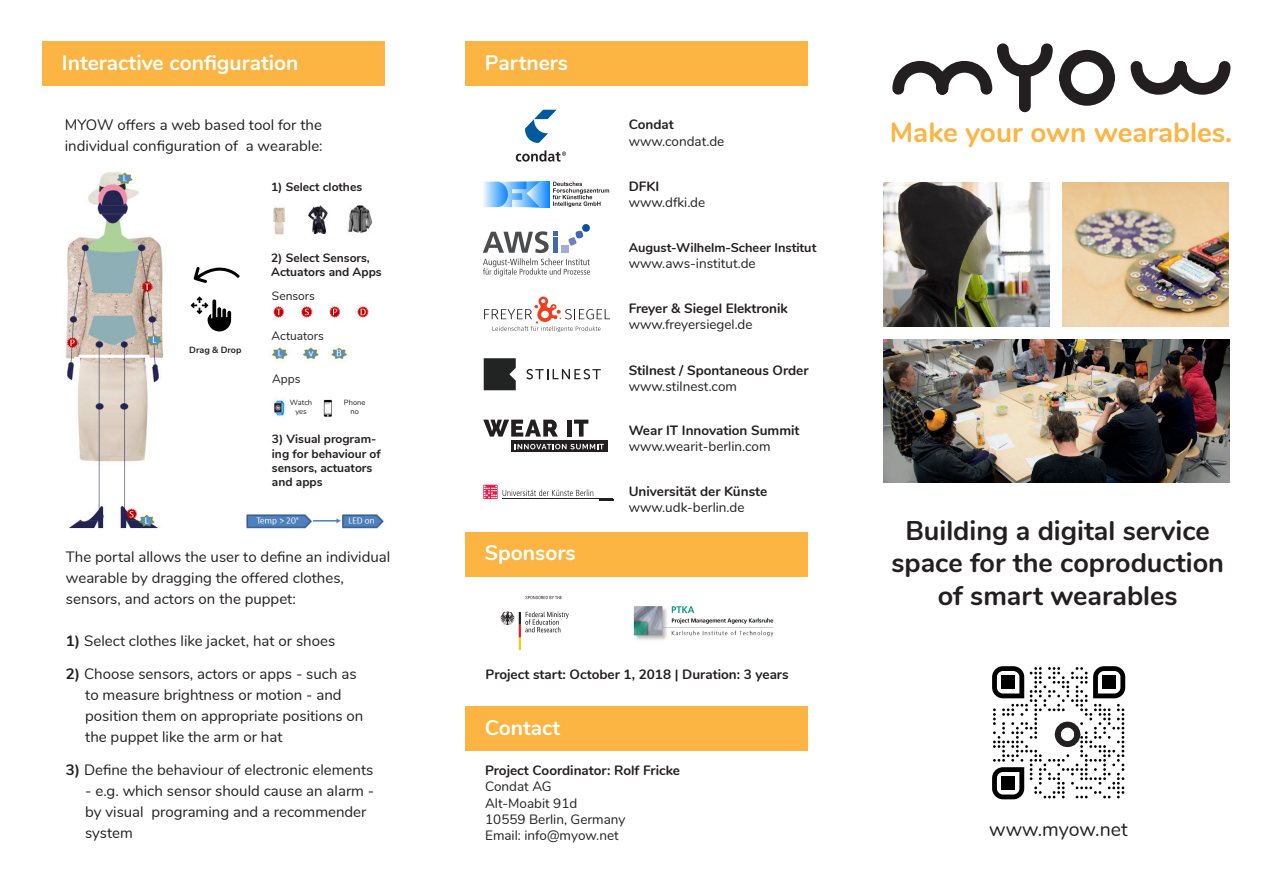
<style>
.page{position:relative;width:1263px;height:893px;background:#fff}
.page>*{position:absolute;margin:0;border:0;box-sizing:border-box;transform-origin:0 0}
.t1{font:700 27.9px "Nunito";color:#fcb442}
.t2{font:700 27px/32.4px "Nunito";color:#231f20;text-align:center}
.t3{font:700 21px "Nunito";color:#fff}
.t4{font:19.5px "Nunito";color:#231f20}
.t5{font:15px/21px "Nunito";color:#231f20}
.t6{font:700 13.5px/16.2px "Nunito";color:#231f20}
.t7{font:13.5px/16.2px "Nunito";color:#231f20}
.t8{font:700 12.75px "Nunito";color:#231f20}
.t9{font:700 12px/14.4px "Nunito";color:#231f20}
.t10{font:12px "Nunito";color:#231f20}
.t11{font:700 9px "Nunito";color:#231f20}
.t12{font:7.5px/9px "Nunito";color:#231f20;text-align:center}
.s1{font-weight:700}
.s2{font-weight:400}
</style>
<div class="page">
<svg style="left:892px;top:43px;width:339px;height:70px"></svg>
<img style="left:883px;top:183px;width:166px;height:144px">
<img style="left:1063px;top:183px;width:165px;height:144px">
<img style="left:883px;top:339px;width:346px;height:143px">
<svg style="left:992px;top:666px;width:134px;height:134px"></svg>
<div style="left:42px;top:41px;width:343px;height:45px;background:#fcb442"></div>
<img style="left:64px;top:171px;width:309px;height:358px">
<svg style="left:190px;top:296px;width:41px;height:35px"></svg>
<svg style="left:193px;top:267px;width:47px;height:16px"></svg>
<div style="left:465px;top:41px;width:343px;height:45px;background:#fcb442"></div>
<svg style="left:484px;top:358px;width:32px;height:32px"></svg>
<svg style="left:526px;top:369px;width:75px;height:10px"></svg>
<svg style="left:483px;top:420px;width:75px;height:17px"></svg>
<hr style="left:567px;top:420px;width:4px;height:17px;background:#231f20">
<svg style="left:574px;top:420px;width:14px;height:17px"></svg>
<svg style="left:511px;top:441px;width:96px;height:11px"></svg>
<svg style="left:515px;top:444px;width:89px;height:5px"></svg>
<svg style="left:483px;top:224px;width:107px;height:52px"></svg>
<hr style="left:553px;top:238px;width:4px;height:15px;background:#4267b1">
<div style="left:561px;top:246px;width:7px;height:7px;background:#a4acd6"></div>
<svg style="left:484px;top:297px;width:126px;height:35px"></svg>
<svg style="left:525px;top:110px;width:32px;height:33px"></svg>
<svg style="left:516px;top:150px;width:50px;height:12px"></svg>
<svg style="left:553px;top:182px;width:56px;height:25px"></svg>
<svg style="left:539px;top:182px;width:10px;height:25px"></svg>
<svg style="left:483px;top:182px;width:56px;height:25px"></svg>
<div style="left:465px;top:531px;width:343px;height:45px;background:#fcb442"></div>
<div style="left:465px;top:706px;width:343px;height:45px;background:#fcb442"></div>
<svg style="left:500px;top:611px;width:69px;height:39px"></svg>
<svg style="left:525px;top:596px;width:37px;height:3px"></svg>
<img style="left:633px;top:606px;width:141px;height:34px">
<svg style="left:483px;top:485px;width:110px;height:14px"></svg>
<hr style="left:503px;top:499px;width:110px;height:1px;background:#231f20">
<img style="left:238px;top:507px;width:146px;height:22px">
<p class="t3" style="left:62px;top:47px;width:238px">Interactive configuration</p>
<p class="t5" style="left:65px;top:113px;width:259px">MYOW offers a web based tool for the individual configuration of a wearable:</p>
<p class="t9" style="left:271px;top:179px;width:93px">1) Select clothes</p>
<p class="t9" style="left:271px;top:250px;width:112px">2) Select Sensors,<br>Actuators and Apps</p>
<p class="t11" style="left:189px;top:344px;width:54px">Drag &amp; Drop</p>
<p class="t10" style="left:272px;top:287px;width:44px">Sensors</p>
<p class="t10" style="left:271px;top:327px;width:54px">Actuators</p>
<p class="t10" style="left:272px;top:370px;width:30px">Apps</p>
<p class="t12" style="left:290px;top:397px;width:24px">Watch yes</p>
<p class="t12" style="left:344px;top:397px;width:23px">Phone no</p>
<p class="t9" style="left:272px;top:431px;width:110px">3) Visual program&shy;ing for behaviour of sensors, actuators and apps</p>
<p class="t5" style="left:66px;top:545px;width:326px">The portal allows the user to define an individual wearable by dragging the offered clothes, sensors, and actors on the puppet:</p>
<p class="t5" style="left:66px;top:629px;width:271px"><span class="s1">1)</span> Select clothes like jacket, hat or shoes</p>
<p class="t5" style="left:85px;top:662px;width:280px;text-indent:-19px"><span class="s1">2)</span> Choose sensors, actors or apps - such as to measure brightness or motion - and position them on appropriate positions on the puppet like the arm or hat</p>
<p class="t5" style="left:66px;top:758px;width:309px"><span class="s1">3)</span> Define the behaviour of electronic elements</p>
<p class="t5" style="left:85px;top:779px;width:291px">- e.g. which sensor should cause an alarm - by visual programing and a recommender</p>
<p class="t5" style="left:85px;top:821px;width:49px">system</p>
<p class="t3" style="left:485px;top:47px;width:85px">Partners</p>
<p class="t3" style="left:485px;top:538px;width:92px">Sponsors</p>
<p class="t7" style="left:629px;top:116px;width:97px"><span class="s1">Condat </span>www.condat.de</p>
<p class="t7" style="left:629px;top:177px;width:78px"><span class="s1">DFKI </span>www.dfki.de</p>
<p class="t8" style="left:629px;top:238px;width:189px">August-Wilhelm-Scheer Institut</p>
<p class="t7" style="left:629px;top:254px;width:128px">www.aws-institut.de</p>
<p class="t6" style="left:629px;top:299px;width:161px">Freyer &amp; Siegel Elektronik <span class="s2">www.freyersiegel.de</span></p>
<p class="t6" style="left:629px;top:361px;width:181px">Stilnest / Spontaneous Order <span class="s2">www.stilnest.com</span></p>
<p class="t6" style="left:629px;top:421px;width:172px">Wear IT Innovation Summit <span class="s2">www.wearit-berlin.com</span></p>
<p class="t6" style="left:629px;top:482px;width:140px">Universität der Künste <span class="s2">www.udk-berlin.de</span></p>
<p class="t6" style="left:486px;top:665px;width:304px">Project start: October 1, 2018 | Duration: 3 years</p>
<p class="t3" style="left:485px;top:712px;width:77px">Contact</p>
<p class="t7" style="left:485px;top:762px;width:196px"><span class="s1">Project Coordinator: Rolf Fricke<br></span>Condat AG<br>Alt-Moabit 91d<br>10559 Berlin, Germany<br>Email: info@myow.net</p>
<p class="t1" style="left:890px;top:112px;width:344px">Make your own wearables.</p>
<p class="t2" style="left:891px;top:513px;width:334px">Building a digital service space for the coproduction of smart wearables</p>
<p class="t4" style="left:989px;top:815px;width:140px">www.myow.net</p>
</div>
